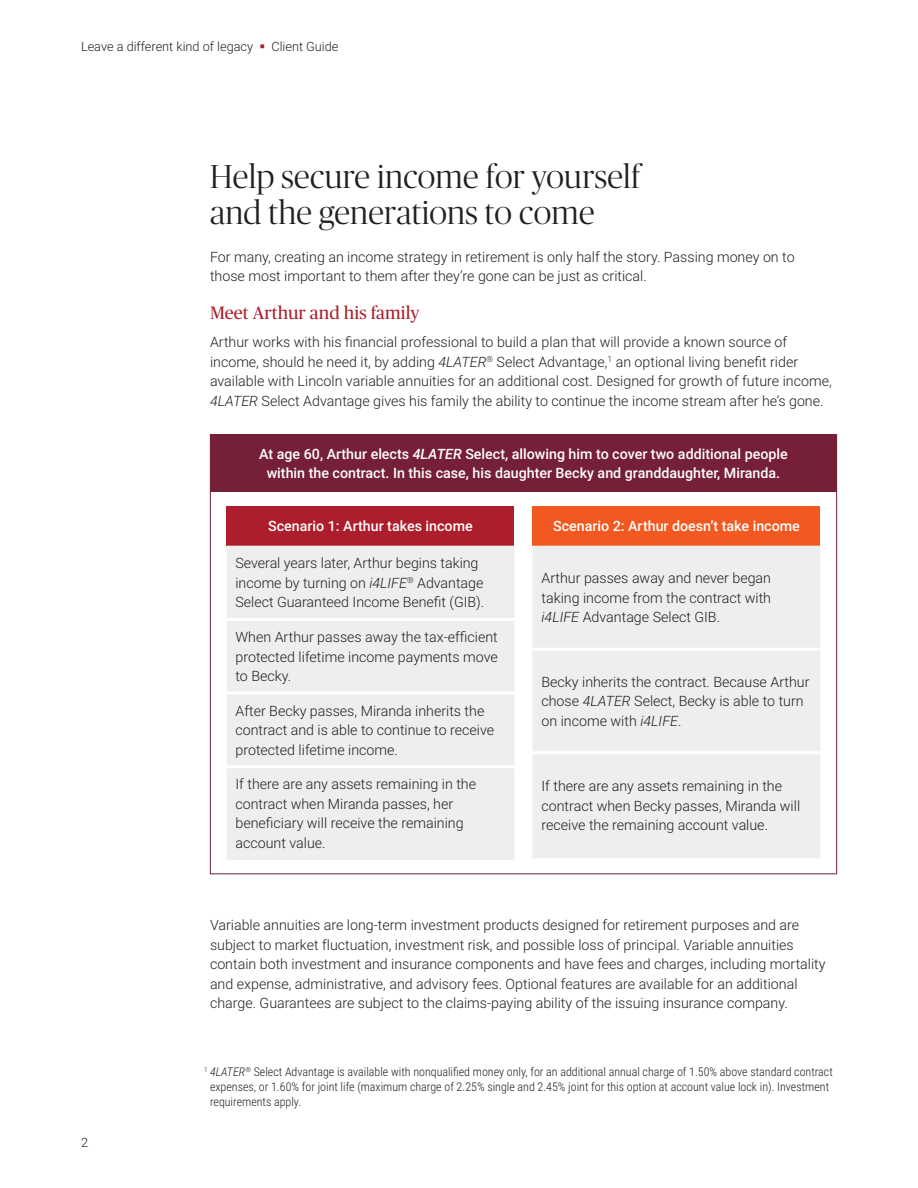
<style>
.page{position:relative;width:918px;height:1188px;background:#fff}
.page>*{position:absolute;margin:0;border:0;box-sizing:border-box;transform-origin:0 0}
.Subheader_1{font:300 33px/36px "Publico Banner";letter-spacing:.01em;color:#231f20}
.Subheader_2{font:18px "Publico Headline";letter-spacing:.005em;color:#ad1e2c}
.Body_Copy{font:300 14.25px/19.5px "Roboto";color:#231f20}
.Body_Copy-2{font:500 14.25px/19.5px "Roboto";color:#fff;text-align:center}
.t1{font:300 12.75px "Roboto";color:#231f20}
.Footnotes{font:300 12px/15px "Roboto Condensed";color:#231f20}
.s1{color:#ad1e2c}
.s2{font-style:italic}
</style>
<div class="page">
<div style="left:210px;top:434px;width:627px;height:58px;background:#752036"></div>
<div style="left:532px;top:506px;width:288px;height:40px;background:#f15921"></div>
<div style="left:533px;top:546px;width:287px;height:312px;background:#eeeeef"></div>
<hr style="left:532px;top:648px;width:288px;height:3px;background:#fff">
<hr style="left:532px;top:751px;width:288px;height:3px;background:#fff">
<div style="left:226px;top:506px;width:288px;height:40px;background:#ad1e2c"></div>
<div style="left:227px;top:546px;width:287px;height:314px;background:#eeeeef"></div>
<hr style="left:226px;top:618px;width:288px;height:3px;background:#fff">
<hr style="left:226px;top:692px;width:288px;height:3px;background:#fff">
<hr style="left:226px;top:765px;width:288px;height:3px;background:#fff">
<p class="t1" style="left:81px;top:38px;width:259px">Leave a different kind of legacy <span class="s1">▪</span> Client Guide</p>
<p class="Subheader_1" style="left:210px;top:157px;width:432px">Help secure income for yourself and the generations to come</p>
<p class="Body_Copy" style="left:210px;top:247px;width:586px">For many, creating an income strategy in retirement is only half the story. Passing money on to those most important to them after they’re gone can be just as critical.</p>
<p class="Subheader_2" style="left:210px;top:300px;width:211px">Meet Arthur and his family</p>
<p class="Body_Copy" style="left:210px;top:332px;width:623px">Arthur works with his financial professional to build a plan that will provide a known source of income, should he need it, by adding <span class="s2">4LATER</span><sup>®</sup> Select Advantage,<sup>1</sup> an optional living benefit rider available with Lincoln variable annuities for an additional cost. Designed for growth of future income, <span class="s2">4LATER</span> Select Advantage gives his family the ability to continue the income stream after he’s gone.</p>
<p class="Body_Copy-2" style="left:259px;top:443px;width:530px">At age 60, Arthur elects <span class="s2">4LATER</span> Select, allowing him to cover two additional people within the contract. In this case, his daughter Becky and granddaughter, Miranda.</p>
<p class="Body_Copy-2" style="left:553px;top:516px;width:248px">Scenario 2: Arthur doesn’t take income</p>
<p class="Body_Copy-2" style="left:268px;top:516px;width:206px">Scenario 1: Arthur takes income</p>
<p class="Body_Copy" style="left:236px;top:553px;width:250px">Several years later, Arthur begins taking income by turning on <span class="s2">i4LIFE</span><sup>®</sup> Advantage<br>Select Guaranteed Income Benefit (GIB).</p>
<p class="Body_Copy" style="left:236px;top:627px;width:264px;text-align:justify">When Arthur passes away the tax-efficient protected lifetime income payments move to Becky.</p>
<p class="Body_Copy" style="left:236px;top:700px;width:260px">After Becky passes, Miranda inherits the contract and is able to continue to receive protected lifetime income.</p>
<p class="Body_Copy" style="left:236px;top:774px;width:242px">If there are any assets remaining in the contract when Miranda passes, her beneficiary will receive the remaining account value.</p>
<p class="Body_Copy" style="left:542px;top:568px;width:231px;text-align:justify">Arthur passes away and never began taking income from the contract with <span class="s2">i4LIFE</span> Advantage Select GIB.</p>
<p class="Body_Copy" style="left:542px;top:671px;width:269px">Becky inherits the contract. Because Arthur chose <span class="s2">4LATER</span> Select, Becky is able to turn on income with <span class="s2">i4LIFE</span>.</p>
<p class="Body_Copy" style="left:542px;top:776px;width:260px">If there are any assets remaining in the contract when Becky passes, Miranda will receive the remaining account value.</p>
<p class="Body_Copy" style="left:210px;top:915px;width:617px">Variable annuities are long-term investment products designed for retirement purposes and are subject to market fluctuation, investment risk, and possible loss of principal. Variable annuities contain both investment and insurance components and have fees and charges, including mortality and expense, administrative, and advisory fees. Optional features are available for an additional charge. Guarantees are subject to the claims-paying ability of the issuing insurance company.</p>
<p class="t1" style="left:81px;top:1133px;width:9px">2</p>
<p class="Footnotes" style="left:210px;top:1064px;width:624px;text-indent:-6px"><sup>1</sup> <span class="s2">4LATER</span><sup>®</sup> Select Advantage is available with nonqualified money only, for an additional annual charge of 1.50% above standard contract expenses, or 1.60% for joint life (maximum charge of 2.25% single and 2.45% joint for this option at account value lock in). Investment requirements apply.</p>
</div>
